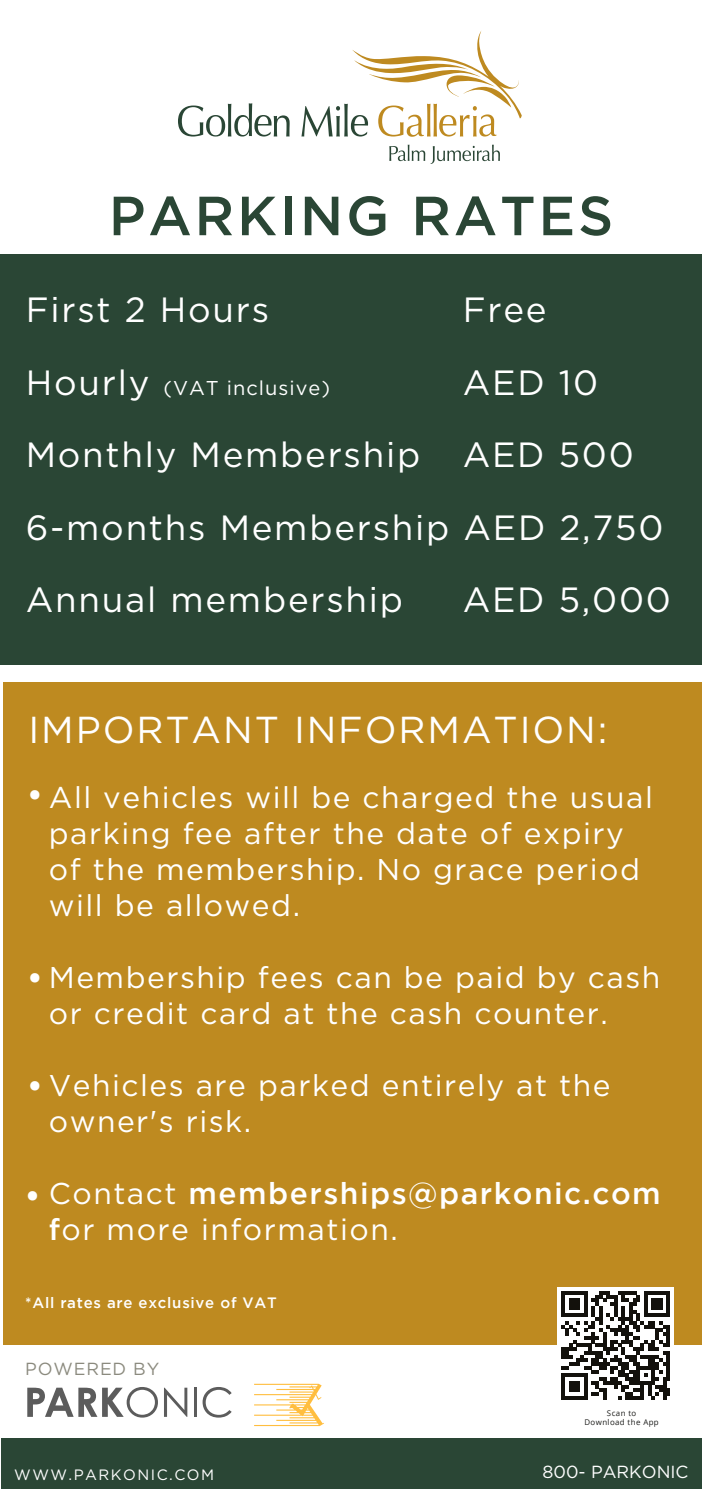
<style>
.page{position:relative;width:702px;height:1489px;background:#fff}
.page>*{position:absolute;margin:0;border:0;box-sizing:border-box;transform-origin:0 0}
.t1{font:500 55px "Gotham";letter-spacing:.05em;color:#2a4635}
.t2{font:300 40px "DIN Next LT Arabic";color:#fff}
.t3{font:37.5px "Gotham";letter-spacing:.05em;color:#fff}
.t4{font:35px/72.5px "Gotham";letter-spacing:.05em;color:#fff}
.t5{font:30px/36px "Gotham";letter-spacing:.05em;color:#fff}
.t6{font:20px "Gotham";letter-spacing:.05em;color:#fff}
.t7{font:17.5px "Gotham";color:#fff}
.t8{font:17.5px "Gotham";letter-spacing:.05em;color:#8b8a7e}
.t9{font:500 15px "Gotham";letter-spacing:.05em;color:#fff}
.t10{font:15px "Gotham";letter-spacing:.1em;color:#fff}
.t11{font:8px/9.5px "Open Sans";letter-spacing:.05em;color:#1d1d1b;text-align:center}
.s1{font-size:35px}
.s2{font-weight:500}
</style>
<div class="page">
<div style="left:3px;top:682px;width:699px;height:662px;background:#be8a20"></div>
<div style="left:0;top:254px;width:702px;height:410px;background:#2a4635"></div>
<svg style="left:254px;top:1383px;width:70px;height:42px"></svg>
<svg style="left:27px;top:1387px;width:131px;height:30px"></svg>
<svg style="left:164px;top:1387px;width:23px;height:29px"></svg>
<hr style="left:194px;top:1387px;width:3px;height:29px;background:#5c5c5c">
<svg style="left:202px;top:1387px;width:30px;height:30px"></svg>
<div style="left:1px;top:1438px;width:701px;height:50px;background:#2a4635"></div>
<div style="left:558px;top:1287px;width:116px;height:116px;background:#fff"></div>
<svg style="left:561px;top:1291px;width:109px;height:108px"></svg>
<svg style="left:178px;top:103px;width:111px;height:33px"></svg>
<svg style="left:389px;top:145px;width:111px;height:19px"></svg>
<svg style="left:301px;top:31px;width:220px;height:106px"></svg>
<h1 class="t1" style="left:109px;top:184px;width:506px">PARKING RATES</h1>
<p class="t4" style="left:26px;top:273px;width:245px">First 2 Hours</p>
<p class="t4" style="left:462px;top:273px;width:85px">Free</p>
<p class="t6" style="left:26px;top:377px;width:306px"><span class="s1">Hourly</span> (VAT inclusive)</p>
<p class="t4" style="left:26px;top:345px;width:639px;text-indent:437px">AED 10<br>Monthly Membership AED 500<br>6-months Membership AED 2,750<br>Annual membership</p>
<p class="t4" style="left:462px;top:563px;width:210px">AED 5,000</p>
<p class="t3" style="left:28px;top:709px;width:580px">IMPORTANT INFORMATION:</p>
<h2 class="t2" style="left:27px;top:770px;width:18px">•</h2>
<p class="t5" style="left:49px;top:778px;width:605px">All vehicles will be charged the usual parking fee after the date of expiry of the membership. No grace period will be allowed.</p>
<h2 class="t2" style="left:27px;top:952px;width:18px">•</h2>
<p class="t5" style="left:49px;top:958px;width:613px">Membership fees can be paid by cash or credit card at the cash counter.</p>
<h2 class="t2" style="left:27px;top:1060px;width:18px">•</h2>
<p class="t5" style="left:49px;top:1066px;width:563px">Vehicles are parked entirely at the owner's risk.</p>
<h2 class="t2" style="left:24px;top:1170px;width:18px">•</h2>
<p class="t5" style="left:49px;top:1174px;width:613px">Contact <span class="s2">memberships@parkonic.com f</span>or more information.</p>
<p class="t9" style="left:25px;top:1294px;width:253px">*All rates are exclusive of VAT</p>
<p class="t8" style="left:25px;top:1358px;width:136px">POWERED BY</p>
<p class="t11" style="left:584px;top:1407px;width:76px">Scan to<br>Download the App</p>
<p class="t10" style="left:14px;top:1466px;width:201px">WWW.PARKONIC.COM</p>
<p class="t7" style="left:542px;top:1461px;width:147px">800- PARKONIC</p>
</div>
